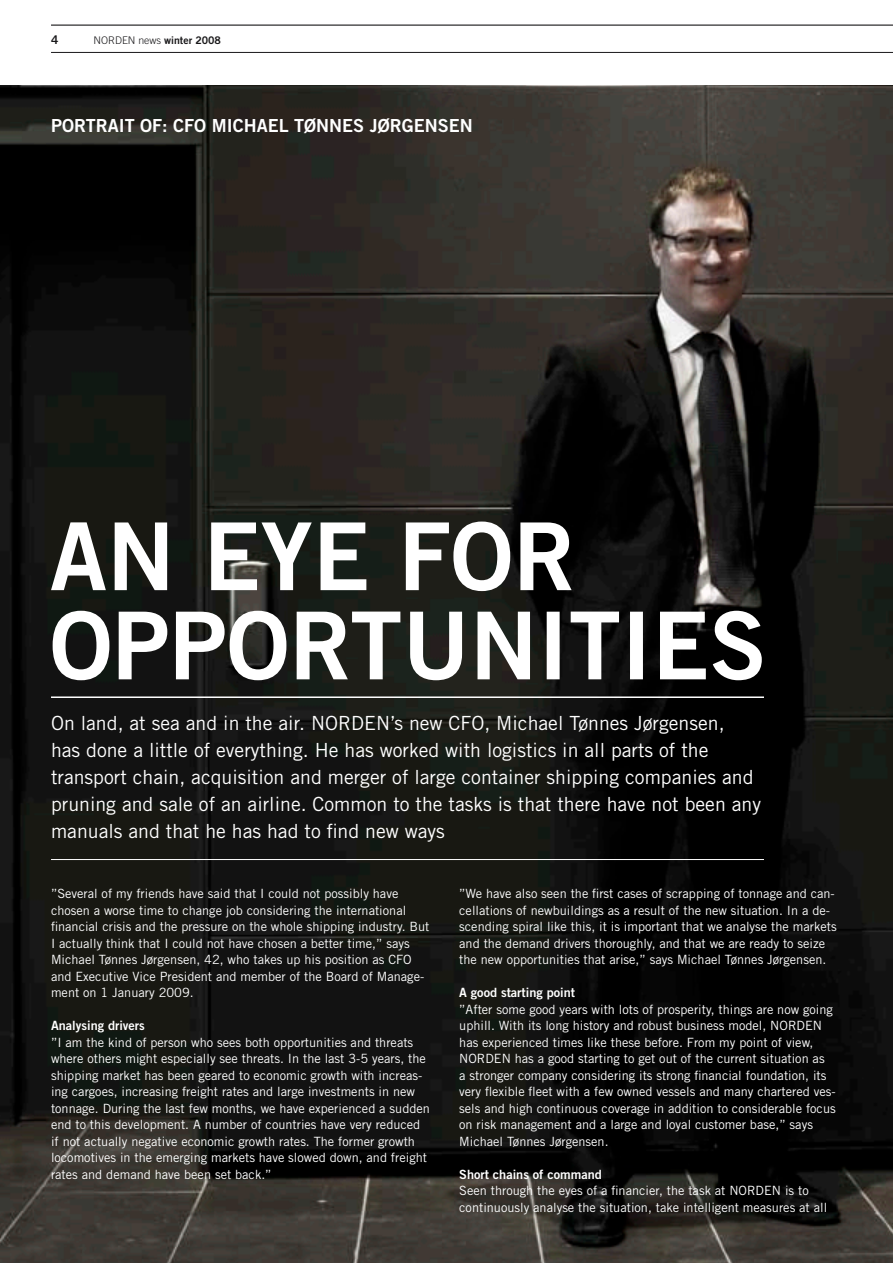
<style>
.page{position:relative;width:893px;height:1263px;background:#fff}
.page>*{position:absolute;margin:0;border:0;box-sizing:border-box;transform-origin:0 0}
.t1{font:19.5px/27px "Trade Gothic LT Std";color:#fff}
.t2{font:18px "Trade Gothic LT Std Bd 2";color:#fff}
.t3{font:12.75px/16.5px "Trade Gothic LT Std";color:#fff}
.t4{font:12.75px "Trade Gothic LT Std Bd 2";color:#fff}
.t5{font:12px "Trade Gothic LT Std Bd 2";color:#19181a}
.t6{font:300 10.5px "Trade Gothic LT Std";color:#19181a}
.s1{font-family:"Trade Gothic LT Std Bd 2";font-weight:400}
</style>
<div class="page">
<img style="left:0;top:85px;width:893px;height:1178px">
<hr style="left:51px;top:696px;width:713px;height:2px;background:#fff">
<hr style="left:51px;top:859px;width:713px;height:1px;background:#fff">
<svg style="left:53px;top:611px;width:709px;height:69px"></svg>
<svg style="left:51px;top:521px;width:521px;height:70px"></svg>
<hr style="left:51px;top:25px;width:842px;height:1px;background:#19181a">
<hr style="left:51px;top:52px;width:842px;height:1px;background:#19181a">
<p class="t5" style="left:51px;top:32px;width:9px">4</p>
<p class="t6" style="left:94px;top:34px;width:129px">NORDEN news <span class="s1">winter 2008</span></p>
<h2 class="t2" style="left:51px;top:114px;width:23px">Portrait</h2>
<h2 class="t2" style="left:140px;top:114px;width:98px">of: CFO Michael</h2>
<h2 class="t2" style="left:294px;top:114px;width:35px">Tønnes</h2>
<h2 class="t2" style="left:370px;top:114px;width:33px">Jørgensen</h2>
<p class="t1" style="left:51px;top:709px;width:711px">On land, at sea and in the air. NOR DEN ’s new CFO, Michael Tønnes Jørgensen,<br>has done a little of everything. He has worked with logistics in all parts of the transport chain, acquisition and merger of large container shipping companies and pruning and sale of an airline. Common to the tasks is that there have not been any manuals and that he has had to find new ways</p>
<p class="t3" style="left:51px;top:885px;width:380px">”Several of my friends have said that I could not possibly have chosen a worse time to change job considering the international financial crisis and the pressure on the whole shipping industry. But I actually think that I could not have chosen a better time,” says Michael Tønnes Jørgensen, 42, who takes up his position as CFO and Executive Vice President and member of the Board of Manage&shy;ment on 1 January 2009.</p>
<p class="t4" style="left:51px;top:1018px;width:95px">Analysing drivers</p>
<p class="t3" style="left:51px;top:1034px;width:380px">”I am the kind of person who sees both opportunities and threats where others might especially see threats. I n the last 3-5 years, the shipping market has been geared to economic growth with increas&shy;ing cargoes, increasing freight rates and large investments in new tonnage. During the last few months, we have experienced a sudden end to this development. A number of countries have very reduced if not actually negative economic growth rates. The former growth locomotives in the emerging markets have slowed down, and freight rates and demand have been set back.”</p>
<p class="t3" style="left:459px;top:885px;width:379px">”We have also seen the first cases of scrapping of tonnage and can&shy;cellations of newbuildings as a result of the new situation. I n a de&shy;scending spiral like this, it is important that we analyse the markets and the demand drivers thoroughly, and that we are ready to seize the new opportunities that arise,” says Michael Tønnes Jørgensen.</p>
<p class="t4" style="left:459px;top:985px;width:117px">A good starting point</p>
<p class="t3" style="left:459px;top:1001px;width:378px">”After some good years with lots of prosperity, things are now going uphill. With its long history and robust business model, N OR DEN<br>has experienced times like these before. From my point of view,<br>N OR DEN has a good starting to get out of the current situation as<br>a stronger company considering its strong financial foundation, its very flexible fleet with a few owned vessels and many chartered ves&shy;sels and high continuous coverage in addition to considerable focus on risk management and a large and loyal customer base,” says Michael Tønnes Jørgensen.</p>
<p class="t4" style="left:459px;top:1166px;width:144px">Short chains of command</p>
<p class="t3" style="left:459px;top:1182px;width:369px">Seen through the eyes of a financier, the task at N OR DEN is to continuously analyse the situation, take intelligent measures at all</p>
</div>
